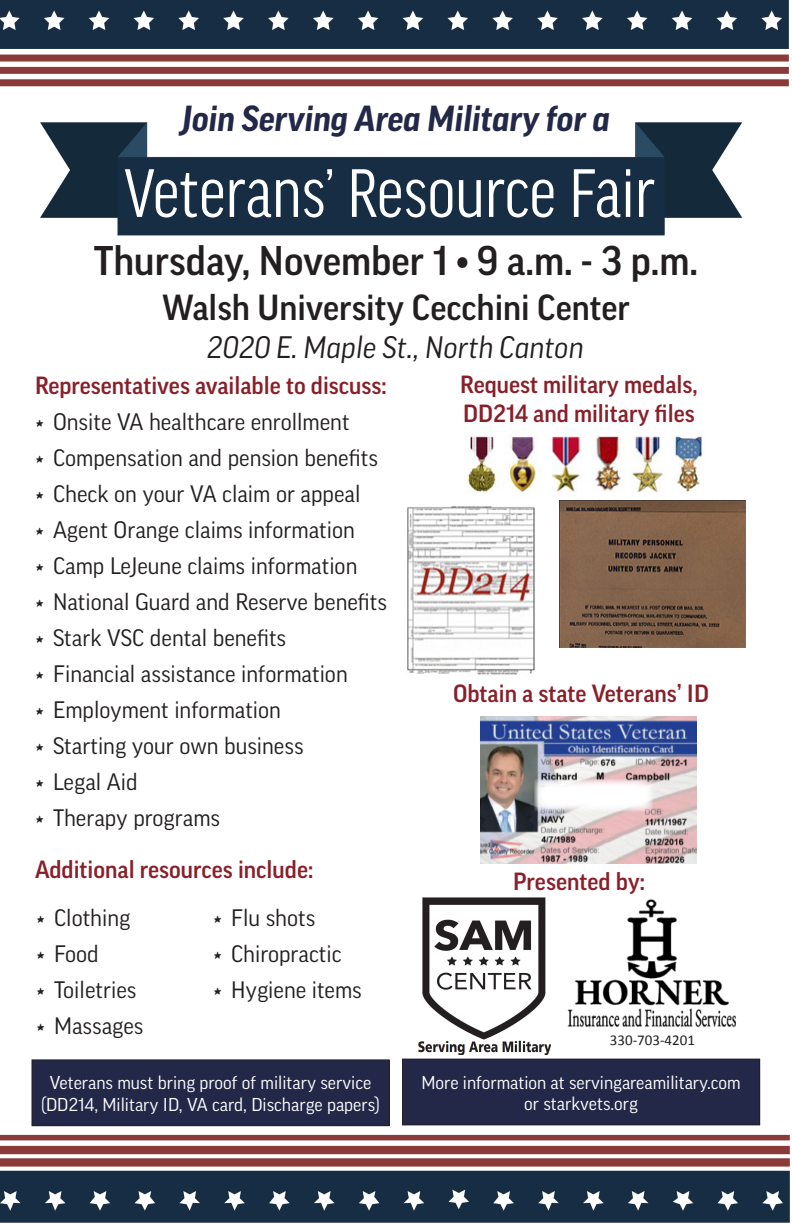
<style>
.page{position:relative;width:792px;height:1224px;background:#fff}
.page>*{position:absolute;margin:0;border:0;box-sizing:border-box;transform-origin:0 0}
.t1{font:condensed 73px "Good Headline Pro";color:#fff}
.t2{font:500 40px "Good Pro";color:#231f20}
.t3{font:500 35px "Good Pro";color:#231f20}
.t4{font:italic 700 35px "Good Pro";color:#232849}
.t5{font:italic 30px "Good Pro";color:#231f20}
.t6{font:500 24px "Good Pro";color:#892029}
.t7{font:23px "Good Pro";color:#231f20}
.t8{font:18px "Good Pro";color:#fff}
.t9{font:15px "Calibri";color:#231f20}
.s1{font-family:"KG Luckofthe Irish"}
</style>
<div class="page">
<img style="left:0;top:0;width:790px;height:1223px">
<img style="left:419px;top:896px;width:132px;height:158px">
<img style="left:567px;top:899px;width:171px;height:133px">
<img style="left:464px;top:429px;width:242px;height:77px">
<img style="left:404px;top:505px;width:132px;height:172px">
<img style="left:559px;top:501px;width:187px;height:147px">
<img style="left:480px;top:716px;width:217px;height:147px">
<div style="left:32px;top:1060px;width:357px;height:66px;background:#232849"></div>
<div style="left:32px;top:1059px;width:358px;height:67px;border:1px solid #231f20"></div>
<div style="left:402px;top:1059px;width:358px;height:66px;background:#232849"></div>
<div style="left:402px;top:1059px;width:358px;height:66px;border:1px solid #231f20"></div>
<svg style="left:534px;top:779px;width:119px;height:33px"></svg>
<p class="t4" style="left:182px;top:99px;width:430px">Join Serving Area Military for a</p>
<p class="t1" style="left:124px;top:157px;width:533px">Veterans’ Resource Fair</p>
<p class="t2" style="left:94px;top:238px;width:606px">Thursday, November 1 • 9 a.m. - 3 p.m.</p>
<p class="t3" style="left:162px;top:288px;width:470px">Walsh University Cecchini Center</p>
<p class="t5" style="left:208px;top:331px;width:378px">2020 E. Maple St., North Canton</p>
<p class="t6" style="left:35px;top:372px;width:353px">Representatives available to discuss:</p>
<p class="t7" style="left:35px;top:408px;width:316px"><span class="s1">*</span> Onsite VA healthcare enrollment</p>
<p class="t7" style="left:35px;top:444px;width:344px"><span class="s1">*</span> Compensation and pension benefits</p>
<p class="t7" style="left:35px;top:480px;width:327px"><span class="s1">*</span> Check on your VA claim or appeal</p>
<p class="t7" style="left:35px;top:516px;width:321px"><span class="s1">*</span> Agent Orange claims information</p>
<p class="t7" style="left:35px;top:552px;width:324px"><span class="s1">*</span> Camp LeJeune claims information</p>
<p class="t7" style="left:35px;top:588px;width:354px"><span class="s1">*</span> National Guard and Reserve benefits</p>
<p class="t7" style="left:35px;top:624px;width:253px"><span class="s1">*</span> Stark VSC dental benefits</p>
<p class="t7" style="left:35px;top:660px;width:314px"><span class="s1">*</span> Financial assistance information</p>
<p class="t7" style="left:35px;top:696px;width:247px"><span class="s1">*</span> Employment information</p>
<p class="t7" style="left:35px;top:732px;width:270px"><span class="s1">*</span> Starting your own business</p>
<p class="t7" style="left:35px;top:768px;width:104px"><span class="s1">*</span> Legal Aid</p>
<p class="t7" style="left:35px;top:804px;width:187px"><span class="s1">*</span> Therapy programs</p>
<p class="t6" style="left:35px;top:856px;width:280px">Additional resources include:</p>
<p class="t7" style="left:36px;top:905px;width:96px"><span class="s1">*</span> Clothing</p>
<p class="t7" style="left:36px;top:941px;width:64px"><span class="s1">*</span> Food</p>
<p class="t7" style="left:36px;top:977px;width:102px"><span class="s1">*</span> Toiletries</p>
<p class="t7" style="left:36px;top:1013px;width:109px"><span class="s1">*</span> Massages</p>
<p class="t6" style="left:460px;top:371px;width:239px">Request military medals,</p>
<p class="t6" style="left:463px;top:399px;width:233px">DD214 and military files</p>
<p class="t6" style="left:453px;top:680px;width:257px">Obtain a state Veterans’ ID</p>
<p class="t6" style="left:513px;top:868px;width:133px">Presented by:</p>
<p class="t7" style="left:213px;top:905px;width:104px"><span class="s1">*</span> Flu shots</p>
<p class="t7" style="left:213px;top:941px;width:130px"><span class="s1">*</span> Chiropractic</p>
<p class="t7" style="left:213px;top:977px;width:150px"><span class="s1">*</span> Hygiene items</p>
<p class="t9" style="left:610px;top:1031px;width:87px">330-703-4201</p>
<p class="t8" style="left:50px;top:1073px;width:323px">Veterans must bring proof of military service</p>
<p class="t8" style="left:41px;top:1094px;width:340px">(DD214, Military ID, VA card, Discharge papers)</p>
<p class="t8" style="left:422px;top:1072px;width:321px">More information at servingareamilitary.com</p>
<p class="t8" style="left:524px;top:1093px;width:115px">or starkvets.org</p>
</div>
